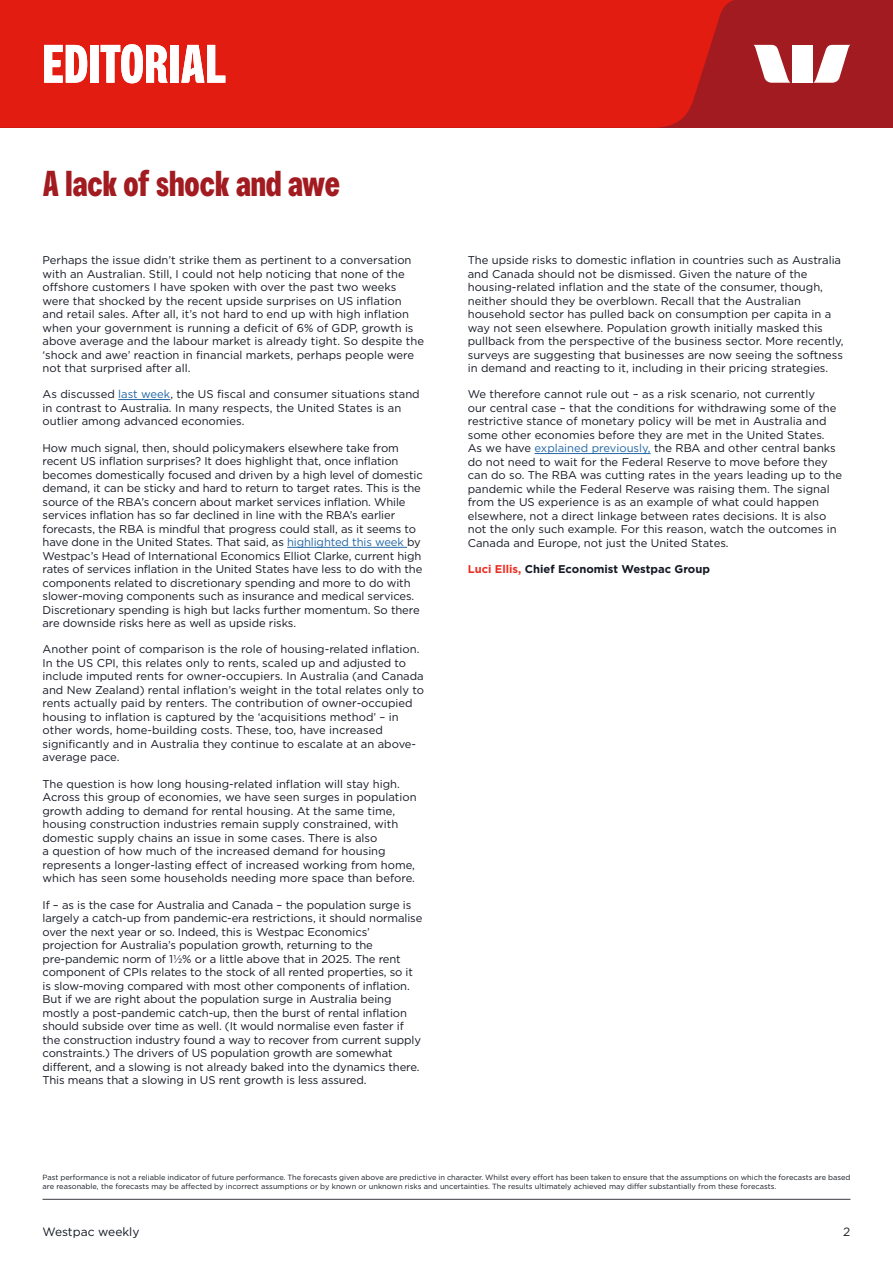
<style>
.page{position:relative;width:893px;height:1263px;background:#fff}
.page>*{position:absolute;margin:0;border:0;box-sizing:border-box;transform-origin:0 0}
.t1{font:700 54px "Westpac";color:#fff}
.SUBTITLE{font:700 36px "Westpac";color:#a21b20}
.t2{font:12px "Gotham";color:#141823}
.t3{font:12px "Gotham";color:#231f20}
.t4{font:11.25px/13.5px "Gotham";color:#141823}
.t5{font:700 11.25px "Gotham";color:#141823}
.t6{font:7.5px/9px "Gotham";color:#141823}
.s1{color:#2266a4}
.s2{color:#ee2e22}
</style>
<div class="page">
<hr style="left:43px;top:1199px;width:807px;height:1px;background:#383b3f">
<div style="left:0;top:0;width:893px;height:128px;background:#a21b20"></div>
<div style="left:0;top:0;width:734px;height:128px;background:#e31c12"></div>
<svg style="left:754px;top:45px;width:37px;height:38px"></svg>
<svg style="left:813px;top:45px;width:37px;height:38px"></svg>
<div style="left:792px;top:45px;width:20px;height:38px;background:#fff"></div>
<hr style="left:118px;top:399px;width:52px;height:1px;background:#2266a4">
<hr style="left:287px;top:547px;width:120px;height:1px;background:#2266a4">
<hr style="left:535px;top:453px;width:116px;height:1px;background:#2266a4">
<p class="t1" style="left:43px;top:32px;width:186px">EDITORIAL</p>
<p class="SUBTITLE" style="left:43px;top:162px;width:299px">A lack of shock and awe</p>
<p class="t4" style="left:43px;top:253px;width:383px">Perhaps the issue didn’t strike them as pertinent to a conversation with an Australian. Still, I could not help noticing that none of the offshore customers I have spoken with over the past two weeks were that shocked by the recent upside surprises on US inflation and retail sales. After all, it’s not hard to end up with high inflation when your government is running a deficit of 6% of GDP, growth is above average and the labour market is already tight. So despite the ‘shock and awe’ reaction in financial markets, perhaps people were not that surprised after all.</p>
<p class="t4" style="left:43px;top:387px;width:379px">As discussed <span class="s1">last week</span>, the US fiscal and consumer situations stand in contrast to Australia. In many respects, the United States is an outlier among advanced economies.</p>
<p class="t4" style="left:43px;top:441px;width:382px">How much signal, then, should policymakers elsewhere take from recent US inflation surprises? It does highlight that, once inflation becomes domestically focused and driven by a high level of domestic demand, it can be sticky and hard to return to target rates. This is the source of the RBA’s concern about market services inflation. While services inflation has so far declined in line with the RBA’s earlier forecasts, the RBA is mindful that progress could stall, as it seems to have done in the United States. That said, as <span class="s1">highlighted this week</span> by Westpac’s Head of International Economics Elliot Clarke, current high rates of services inflation in the United States have less to do with the components related to discretionary spending and more to do with slower-moving components such as insurance and medical services.<br>Discretionary spending is high but lacks further momentum. So there are downside risks here as well as upside risks.</p>
<p class="t4" style="left:43px;top:642px;width:383px">Another point of comparison is the role of housing-related inflation.<br>In the US CPI, this relates only to rents, scaled up and adjusted to include imputed rents for owner-occupiers. In Australia (and Canada and New Zealand) rental inflation’s weight in the total relates only to rents actually paid by renters. The contribution of owner-occupied housing to inflation is captured by the ‘acquisitions method’ – in other words, home-building costs. These, too, have increased significantly and in Australia they continue to escalate at an above&shy;average pace.</p>
<p class="t4" style="left:43px;top:777px;width:376px">The question is how long housing-related inflation will stay high.<br>Across this group of economies, we have seen surges in population growth adding to demand for rental housing. At the same time, housing construction industries remain supply constrained, with domestic supply chains an issue in some cases. There is also<br>a question of how much of the increased demand for housing represents a longer-lasting effect of increased working from home, which has seen some households needing more space than before.</p>
<p class="t4" style="left:43px;top:897px;width:381px">If – as is the case for Australia and Canada – the population surge is largely a catch-up from pandemic-era restrictions, it should normalise over the next year or so. Indeed, this is Westpac Economics’ projection for Australia’s population growth, returning to the pre-pandemic norm of 1½% or a little above that in 2025. The rent component of CPIs relates to the stock of all rented properties, so it is slow-moving compared with most other components of inflation.<br>But if we are right about the population surge in Australia being mostly a post-pandemic catch-up, then the burst of rental inflation should subside over time as well. (It would normalise even faster if the construction industry found a way to recover from current supply constraints.) The drivers of US population growth are somewhat different, and a slowing is not already baked into the dynamics there.<br>This means that a slowing in US rent growth is less assured.</p>
<p class="t4" style="left:468px;top:253px;width:377px">The upside risks to domestic inflation in countries such as Australia and Canada should not be dismissed. Given the nature of the housing-related inflation and the state of the consumer, though, neither should they be overblown. Recall that the Australian household sector has pulled back on consumption per capita in a way not seen elsewhere. Population growth initially masked this pullback from the perspective of the business sector. More recently, surveys are suggesting that businesses are now seeing the softness in demand and reacting to it, including in their pricing strategies.</p>
<p class="t4" style="left:468px;top:387px;width:376px">We therefore cannot rule out – as a risk scenario, not currently<br>our central case – that the conditions for withdrawing some of the restrictive stance of monetary policy will be met in Australia and some other economies before they are met in the United States.<br>As we have <span class="s1">explained previously,</span> the RBA and other central banks do not need to wait for the Federal Reserve to move before they can do so. The RBA was cutting rates in the years leading up to the pandemic while the Federal Reserve was raising them. The signal from the US experience is as an example of what could happen elsewhere, not a direct linkage between rates decisions. It is also not the only such example. For this reason, watch the outcomes in Canada and Europe, not just the United States.</p>
<p class="t5" style="left:468px;top:562px;width:244px"><span class="s2">Luci Ellis,</span> Chief Economist Westpac Group</p>
<p class="t6" style="left:43px;top:1172px;width:809px">Past performance is not a reliable indicator of future performance. The forecasts given above are predictive in character. Whilst every effort has been taken to ensure that the assumptions on which the forecasts are based are reasonable, the forecasts may be affected by incorrect assumptions or by known or unknown risks and uncertainties. The results ultimately achieved may differ substantially from these forecasts.</p>
<p class="t2" style="left:43px;top:1224px;width:98px">Westpac weekly</p>
<p class="t3" style="left:843px;top:1224px;width:9px">2</p>
</div>
